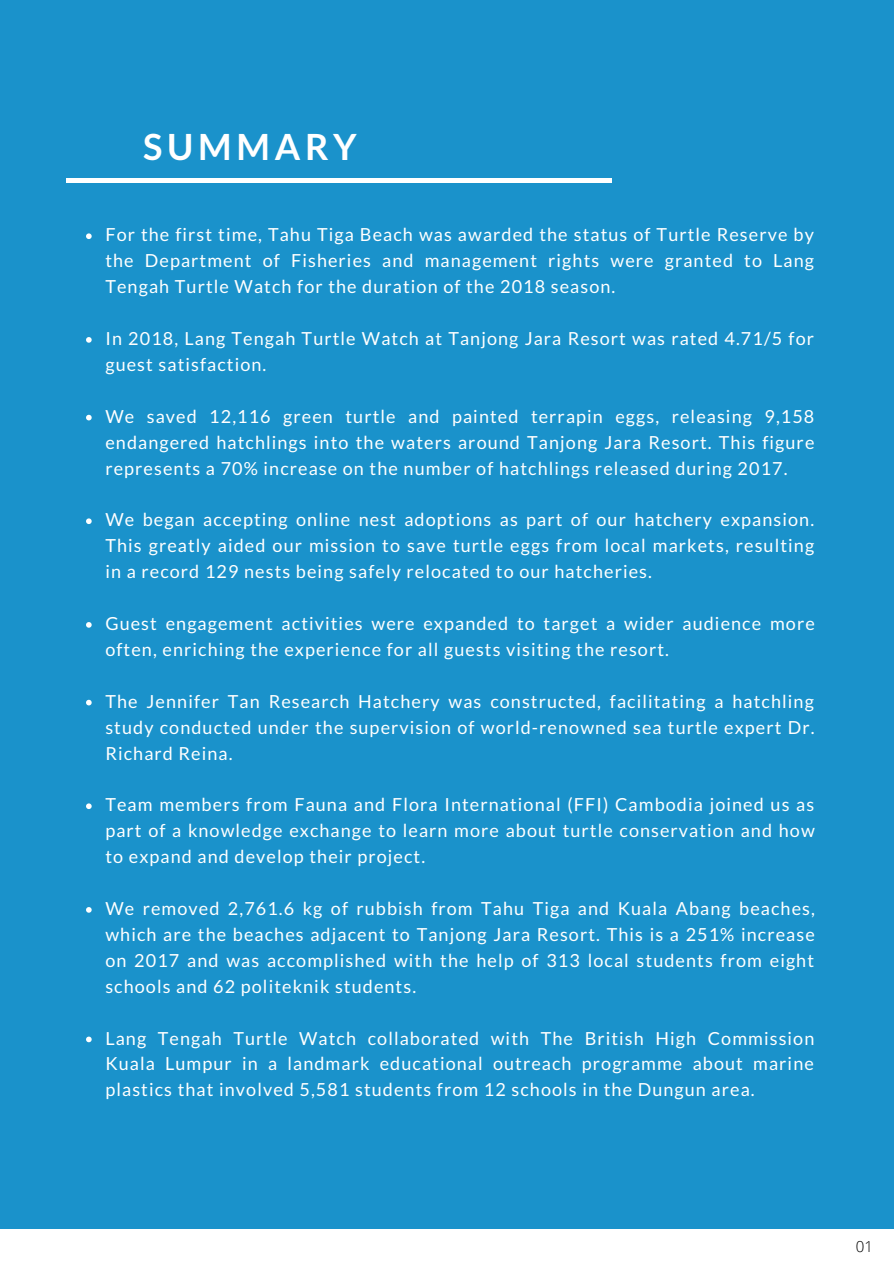
<style>
.page{position:relative;width:894px;height:1264px;background:#fff}
.page>*{position:absolute;margin:0;border:0;box-sizing:border-box;transform-origin:0 0}
.t1{font:700 36px "Lato";letter-spacing:.13em;color:#fff}
.t2{font:18px/26px "Lato";letter-spacing:.06em;color:#fff;text-align:justify}
.t3{font:300 15.15px "Open Sans";color:#000}
</style>
<div class="page">
<div style="left:0;top:0;width:893px;height:1263px;background:#1a92cb"></div>
<div style="left:0;top:1228px;width:893px;height:35px;background:#fff"></div>
<hr style="left:66px;top:179px;width:545px;height:3px;background:#fff">
<svg style="left:86px;top:233px;width:6px;height:6px"></svg>
<svg style="left:86px;top:337px;width:6px;height:6px"></svg>
<svg style="left:86px;top:415px;width:6px;height:5px"></svg>
<svg style="left:86px;top:518px;width:6px;height:6px"></svg>
<svg style="left:86px;top:622px;width:6px;height:5px"></svg>
<svg style="left:86px;top:699px;width:6px;height:6px"></svg>
<svg style="left:86px;top:803px;width:6px;height:6px"></svg>
<svg style="left:86px;top:907px;width:6px;height:5px"></svg>
<svg style="left:86px;top:1036px;width:6px;height:6px"></svg>
<h1 class="t1" style="left:143px;top:125px;width:215px">SUMMARY</h1>
<p class="t2" style="left:105px;top:221px;width:710px">For the first time, Tahu Tiga Beach was awarded the status of Turtle Reserve by the Department of Fisheries and management rights were granted to Lang Tengah Turtle Watch for the duration of the 2018 season.</p>
<p class="t2" style="left:105px;top:325px;width:710px">In 2018, Lang Tengah Turtle Watch at Tanjong Jara Resort was rated 4.71/5 for guest satisfaction.</p>
<p class="t2" style="left:105px;top:403px;width:710px">We saved 12,116 green turtle and painted terrapin eggs, releasing 9,158 endangered hatchlings into the waters around Tanjong Jara Resort. This figure represents a 70% increase on the number of hatchlings released during 2017.</p>
<p class="t2" style="left:105px;top:506px;width:710px">We began accepting online nest adoptions as part of our hatchery expansion.<br>This greatly aided our mission to save turtle eggs from local markets, resulting in a record 129 nests being safely relocated to our hatcheries.</p>
<p class="t2" style="left:105px;top:610px;width:710px">Guest engagement activities were expanded to target a wider audience more often, enriching the experience for all guests visiting the resort.</p>
<p class="t2" style="left:105px;top:687px;width:710px">The Jennifer Tan Research Hatchery was constructed, facilitating a hatchling study conducted under the supervision of world-renowned sea turtle expert Dr.<br>Richard Reina.</p>
<p class="t2" style="left:105px;top:791px;width:710px">Team members from Fauna and Flora International (FFI) Cambodia joined us as part of a knowledge exchange to learn more about turtle conservation and how to expand and develop their project.</p>
<p class="t2" style="left:105px;top:895px;width:710px">We removed 2,761.6 kg of rubbish from Tahu Tiga and Kuala Abang beaches, which are the beaches adjacent to Tanjong Jara Resort. This is a 251% increase on 2017 and was accomplished with the help of 313 local students from eight schools and 62 politeknik students.</p>
<p class="t2" style="left:105px;top:1024px;width:710px">Lang Tengah Turtle Watch collaborated with The British High Commission Kuala Lumpur in a landmark educational outreach programme about marine plastics that involved 5,581 students from 12 schools in the Dungun area.</p>
<p class="t3" style="left:855px;top:1235px;width:19px">01</p>
</div>
